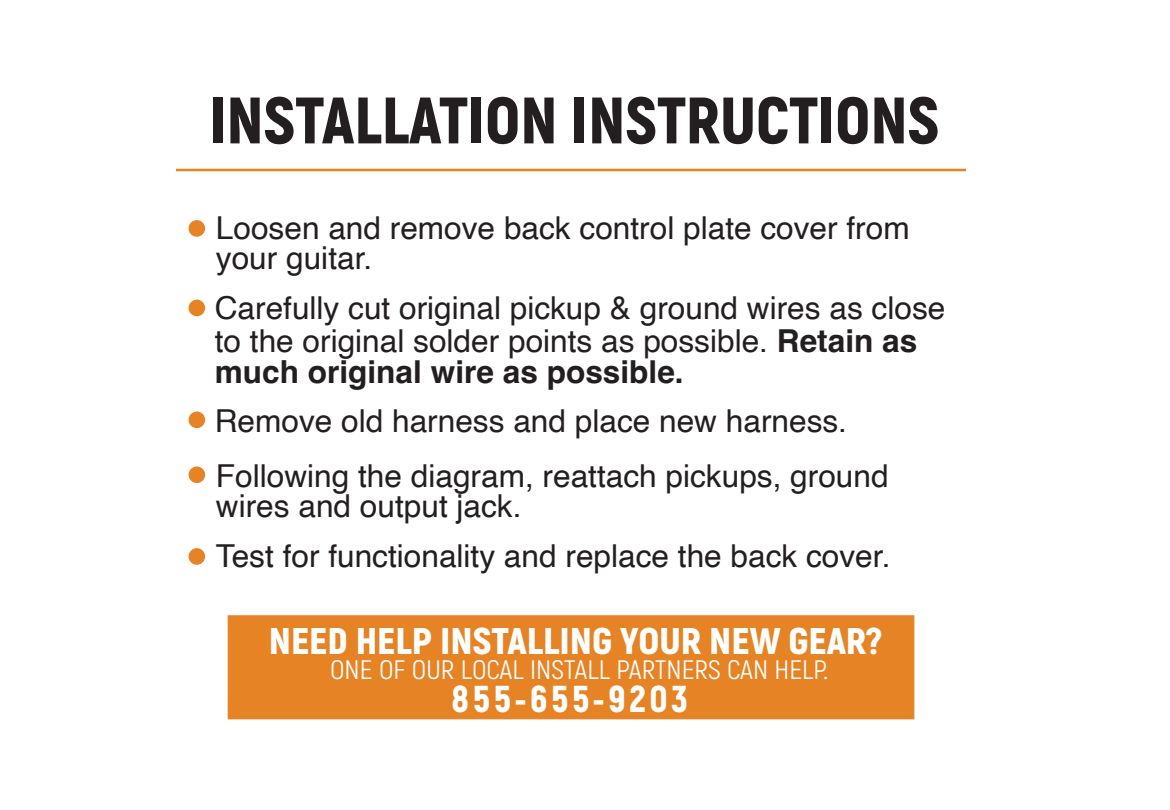
<style>
.page{position:relative;width:1170px;height:810px;background:#fff}
.page>*{position:absolute;margin:0;border:0;box-sizing:border-box;transform-origin:0 0}
.t1{font:900 65.5px "Akrobat";color:#231f20}
.t2{font:900 37.5px "Akrobat";letter-spacing:.1em;color:#fff}
.t3{font:900 37.25px "Akrobat";color:#fff;scale:1.05 1}
.t4{font:31.5px/30.2px "Helvetica";color:#231f20}
.t5{font:26.75px "Akrobat";color:#fff;scale:1.05 1}
.s1{font-weight:700}
</style>
<div class="page">
<div style="left:228px;top:615px;width:686px;height:104px;background:#e68325;border:1px solid #e68325"></div>
<div style="left:176px;top:169px;width:790px;height:2px;border:1px solid #e68325"></div>
<div style="left:189px;top:221px;width:16px;height:15px;background:#e68325;border-radius:50%"></div>
<div style="left:189px;top:220px;width:16px;height:17px;border:1px solid #e68325;border-radius:50%"></div>
<div style="left:189px;top:300px;width:16px;height:16px;background:#e68325;border-radius:50%"></div>
<div style="left:189px;top:300px;width:16px;height:16px;border:1px solid #e68325;border-radius:50%"></div>
<div style="left:189px;top:412px;width:16px;height:15px;background:#e68325;border-radius:50%"></div>
<div style="left:189px;top:412px;width:16px;height:16px;border:1px solid #e68325;border-radius:50%"></div>
<div style="left:189px;top:467px;width:16px;height:15px;background:#e68325;border-radius:50%"></div>
<div style="left:189px;top:466px;width:16px;height:17px;border:1px solid #e68325;border-radius:50%"></div>
<div style="left:189px;top:549px;width:16px;height:15px;background:#e68325;border-radius:50%"></div>
<div style="left:189px;top:548px;width:16px;height:17px;border:1px solid #e68325;border-radius:50%"></div>
<h1 class="t1" style="left:209px;top:78px;width:732px">INSTALLATION INSTRUCTIONS</h1>
<p class="t4" style="left:216px;top:213px;width:695px">Loosen and remove back control plate cover from your guitar.</p>
<p class="t4" style="left:215px;top:293px;width:732px;line-height:31.5px">Carefully cut original pickup &amp; ground wires as close to the original solder points as possible. <span class="s1">Retain as much original wire as possible.</span></p>
<p class="t4" style="left:215px;top:406px;width:634px">Remove old harness and place new harness.</p>
<p class="t4" style="left:216px;top:461px;width:674px">Following the diagram, reattach pickups, ground wires and output jack.</p>
<p class="t4" style="left:216px;top:542px;width:676px">Test for functionality and replace the back cover.</p>
<p class="t3" style="left:269px;top:617px;width:586px">NEED HELP INSTALLING YOUR NEW GEAR?</p>
<p class="t5" style="left:330px;top:654px;width:476px">ONE OF OUR LOCAL INSTALL PARTNERS CAN HELP.</p>
<p class="t2" style="left:451px;top:674px;width:238px">855-655-9203</p>
</div>
